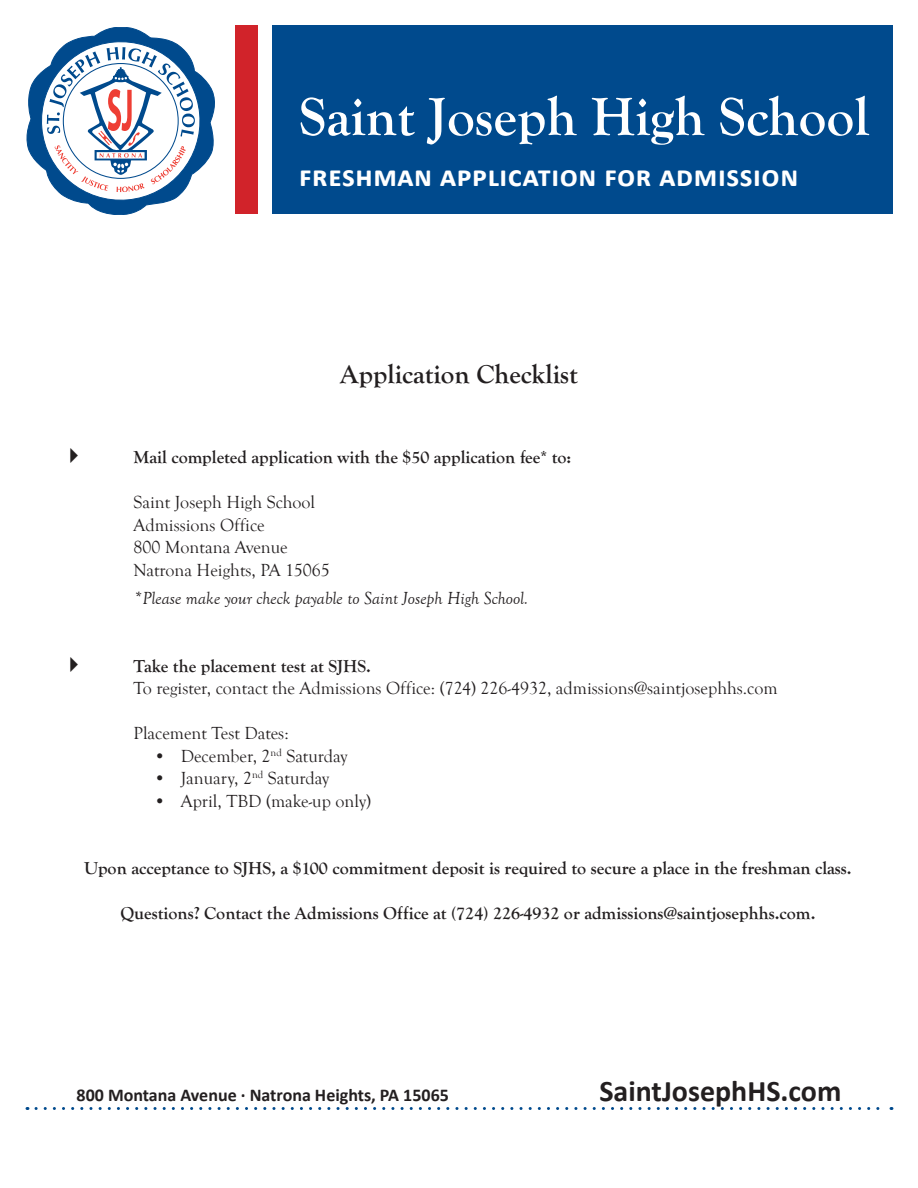
<style>
.page{position:relative;width:918px;height:1188px;background:#fff}
.page>*{position:absolute;margin:0;border:0;box-sizing:border-box;transform-origin:0 0}
.t1{font:700 55.5px "Goudy Old Style T";color:#fff}
.t2{font:700 30px "Calibri";letter-spacing:.02em;color:#fff}
.t3{font:700 30px "Calibri";color:#231f20}
.t4{font:700 27px "Goudy Old Style T";color:#231f20}
.t5{font:700 18px "Goudy Old Style T";color:#231f20}
.t6{font:18px "Goudy Old Style T";color:#231f20}
.t7{font:italic 18px "Goudy Old Style T";color:#231f20}
.t8{font:700 18px "Calibri";color:#231f20}
</style>
<div class="page">
<svg style="left:36px;top:1107px;width:856px;height:3px"></svg>
<div style="left:272px;top:26px;width:620px;height:188px;background:#004a8d"></div>
<svg style="left:27px;top:27px;width:188px;height:188px"></svg>
<div style="left:235px;top:26px;width:23px;height:188px;background:#d1232a"></div>
<p class="t1" style="left:299px;top:86px;width:572px">Saint Joseph High School</p>
<p class="t2" style="left:299px;top:157px;width:501px">freshman application for admission</p>
<p class="t4" style="left:340px;top:359px;width:239px">Application Checklist</p>
<p class="t5" style="left:62px;top:447px;width:511px">✔ Mail completed application with the $50 application fee* to:</p>
<p class="t6" style="left:134px;top:493px;width:183px">Saint Joseph High School</p>
<p class="t6" style="left:134px;top:515px;width:133px">Admissions Office</p>
<p class="t6" style="left:134px;top:538px;width:156px">800 Montana Avenue</p>
<p class="t6" style="left:134px;top:560px;width:198px">Natrona Heights, PA 15065</p>
<p class="t7" style="left:134px;top:589px;width:396px">*Please make your check payable to Saint Joseph High School.</p>
<p class="t5" style="left:62px;top:656px;width:311px">✔ Take the placement test at SJHS.</p>
<p class="t6" style="left:134px;top:679px;width:646px">To register, contact the Admissions Office: (724) 226-4932, admissions@saintjosephhs.com</p>
<p class="t6" style="left:134px;top:724px;width:157px">Placement Test Dates:</p>
<p class="t6" style="left:154px;top:746px;width:195px">• December, 2<sup>nd</sup> Saturday</p>
<p class="t6" style="left:154px;top:769px;width:177px">• January, 2<sup>nd</sup> Saturday</p>
<p class="t6" style="left:154px;top:791px;width:219px">• April, TBD (make-up only)</p>
<p class="t5" style="left:84px;top:858px;width:769px">Upon acceptance to SJHS, a $100 commitment deposit is required to secure a place in the freshman class.</p>
<p class="t5" style="left:120px;top:903px;width:697px">Questions? Contact the Admissions Office at (724) 226-4932 or admissions@saintjosephhs.com.</p>
<p class="t8" style="left:77px;top:1084px;width:374px">800 Montana Avenue · Natrona Heights, PA 15065</p>
<p class="t3" style="left:599px;top:1072px;width:243px">SaintJosephHS.com</p>
</div>
